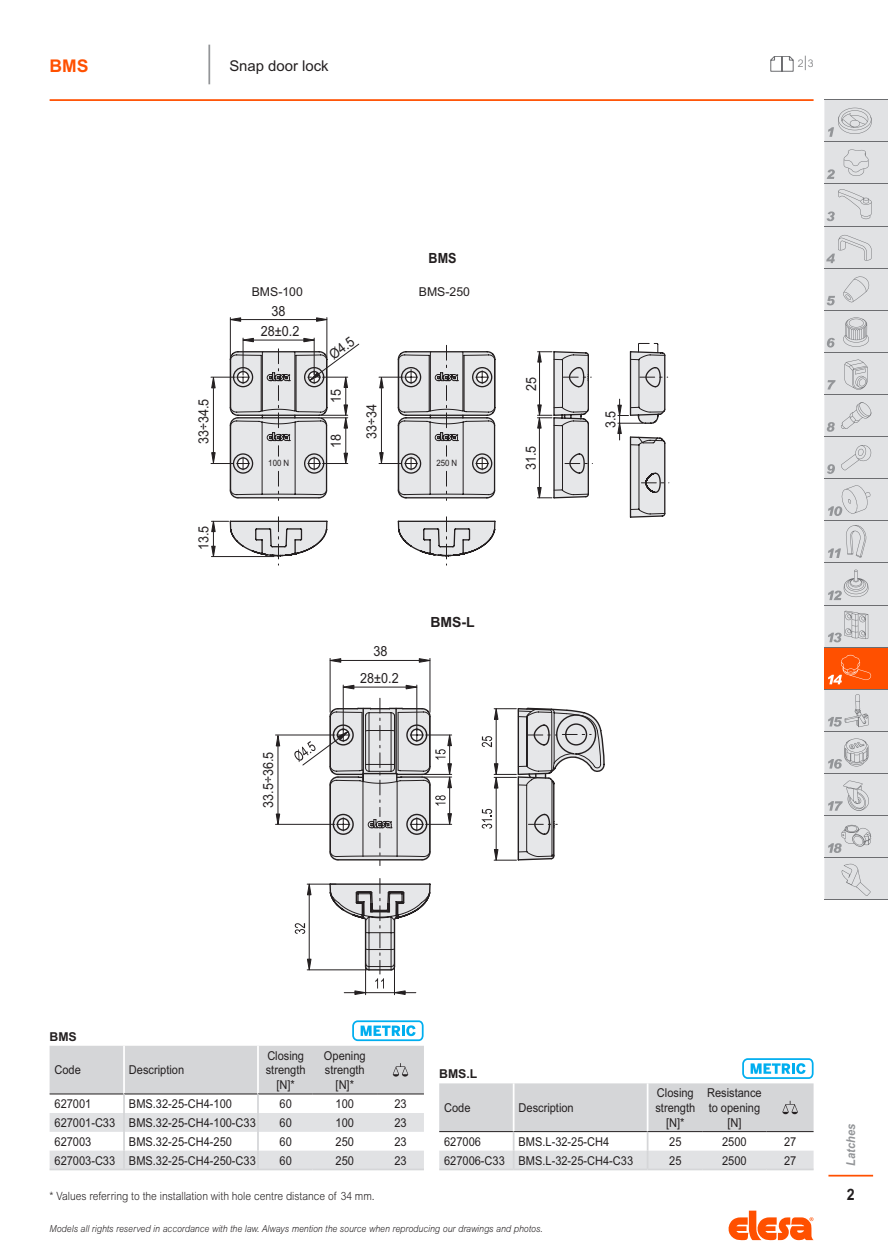
<style>
.page{position:relative;width:888px;height:1260px;background:#fff}
.page>*{position:absolute;margin:0;border:0;box-sizing:border-box;transform-origin:0 0}
.series_2P{font:700 17.5px "Arial MT Std";color:#ff5000}
.t1{font:700 15.75px "Arial MT Std";color:#231f20;scale:.9 1}
.subtitle{font:14.88px "Arial MT Std";color:#231f20}
.t2{font:14px "Arial";color:#231f20;scale:.9 1}
.t3{font:700 14px "Arial";color:#231f20}
.t4{font:700 14px "Arial";color:#231f20;scale:.9 1}
.code{font:12.25px "Arial MT Std";color:#231f20;scale:.9 1}
.bold_C{font:12.25px/14.7px "Arial MT Std";color:#231f20;scale:.9 1}
.normal_C{font:12.25px "Arial MT Std";color:#231f20;scale:.9 1}
.bold_L{font:12.25px "Arial MT Std";color:#231f20;scale:.9 1}
.t5{font:12.25px "Arial";color:#231f20}
.execution_title{font:700 12.25px "Arial MT Std";color:#231f20}
.t6{font:italic 700 12.25px "Arial MT Std";color:#939598;scale:.9 1}
.description{font:300 11.38px "Arial MT Std";color:#231f20;scale:.9 1}
.EG_next_page{font:300 10.5px "Arial MT Std";color:#6c6d70}
.t7{font:italic 300 9.62px "Arial MT Std";color:#231f20;scale:.9 1}
.t8{font:8.75px "Arial";color:#231f20;scale:.9 1}
.s1{font-size:15.75px}
</style>
<div class="page">
<svg style="left:728px;top:1211px;width:86px;height:29px"></svg>
<hr style="left:828px;top:1175px;width:45px;height:2px;background:#ff5000">
<hr style="left:50px;top:99px;width:764px;height:2px;background:#ff5000">
<div style="left:824px;top:100px;width:64px;height:800px;background:#e1e2e4"></div>
<div style="left:824px;top:647px;width:64px;height:42px;background:#ff5000"></div>
<hr style="left:824px;top:99px;width:64px;height:1px;background:#6c6d70">
<hr style="left:824px;top:141px;width:64px;height:1px;background:#6c6d70">
<hr style="left:824px;top:183px;width:64px;height:1px;background:#6c6d70">
<hr style="left:824px;top:226px;width:64px;height:1px;background:#6c6d70">
<hr style="left:824px;top:268px;width:64px;height:1px;background:#6c6d70">
<hr style="left:824px;top:310px;width:64px;height:1px;background:#6c6d70">
<hr style="left:824px;top:352px;width:64px;height:1px;background:#6c6d70">
<hr style="left:824px;top:394px;width:64px;height:1px;background:#6c6d70">
<hr style="left:824px;top:436px;width:64px;height:1px;background:#6c6d70">
<hr style="left:824px;top:478px;width:64px;height:1px;background:#6c6d70">
<hr style="left:824px;top:520px;width:64px;height:1px;background:#6c6d70">
<hr style="left:824px;top:563px;width:64px;height:1px;background:#6c6d70">
<hr style="left:824px;top:605px;width:64px;height:1px;background:#6c6d70">
<hr style="left:824px;top:647px;width:64px;height:1px;background:#6c6d70">
<hr style="left:824px;top:689px;width:64px;height:1px;background:#6c6d70">
<hr style="left:824px;top:731px;width:64px;height:1px;background:#6c6d70">
<hr style="left:824px;top:773px;width:64px;height:1px;background:#6c6d70">
<hr style="left:824px;top:815px;width:64px;height:1px;background:#6c6d70">
<hr style="left:824px;top:857px;width:64px;height:1px;background:#6c6d70">
<hr style="left:824px;top:900px;width:64px;height:1px;background:#6c6d70">
<svg style="left:827px;top:169px;width:8px;height:10px"></svg>
<svg style="left:827px;top:296px;width:8px;height:9px"></svg>
<svg style="left:827px;top:338px;width:8px;height:10px"></svg>
<svg style="left:827px;top:380px;width:9px;height:10px"></svg>
<svg style="left:827px;top:422px;width:8px;height:10px"></svg>
<svg style="left:827px;top:464px;width:8px;height:10px"></svg>
<svg style="left:843px;top:317px;width:26px;height:30px"></svg>
<svg style="left:844px;top:359px;width:24px;height:31px"></svg>
<svg style="left:841px;top:402px;width:30px;height:27px"></svg>
<svg style="left:841px;top:444px;width:30px;height:26px"></svg>
<svg style="left:828px;top:570px;width:40px;height:30px"></svg>
<svg style="left:828px;top:611px;width:40px;height:31px"></svg>
<svg style="left:828px;top:484px;width:43px;height:32px"></svg>
<svg style="left:828px;top:694px;width:40px;height:33px"></svg>
<svg style="left:828px;top:655px;width:43px;height:29px"></svg>
<svg style="left:828px;top:739px;width:40px;height:30px"></svg>
<svg style="left:828px;top:781px;width:41px;height:30px"></svg>
<svg style="left:844px;top:149px;width:24px;height:27px"></svg>
<svg style="left:827px;top:189px;width:45px;height:32px"></svg>
<svg style="left:826px;top:235px;width:46px;height:28px"></svg>
<svg style="left:828px;top:108px;width:44px;height:29px"></svg>
<svg style="left:843px;top:275px;width:26px;height:27px"></svg>
<svg style="left:828px;top:525px;width:39px;height:33px"></svg>
<svg style="left:828px;top:825px;width:43px;height:28px"></svg>
<svg style="left:839px;top:863px;width:32px;height:33px"></svg>
<svg style="left:770px;top:56px;width:23px;height:16px"></svg>
<hr style="left:208px;top:45px;width:2px;height:39px;background:#939598">
<hr style="left:50px;top:1169px;width:74px;height:1px;background:#d5d6d8">
<hr style="left:124px;top:1169px;width:134px;height:1px;background:#d5d6d8">
<hr style="left:258px;top:1169px;width:55px;height:1px;background:#d5d6d8">
<hr style="left:313px;top:1169px;width:64px;height:1px;background:#d5d6d8">
<hr style="left:377px;top:1169px;width:47px;height:1px;background:#d5d6d8">
<hr style="left:439px;top:1169px;width:75px;height:1px;background:#d5d6d8">
<hr style="left:514px;top:1169px;width:134px;height:1px;background:#d5d6d8">
<hr style="left:648px;top:1169px;width:54px;height:1px;background:#d5d6d8">
<hr style="left:702px;top:1169px;width:65px;height:1px;background:#d5d6d8">
<hr style="left:767px;top:1169px;width:47px;height:1px;background:#d5d6d8">
<svg style="left:617px;top:343px;width:52px;height:175px"></svg>
<svg style="left:211px;top:317px;width:381px;height:248px"></svg>
<svg style="left:294px;top:658px;width:310px;height:337px"></svg>
<svg style="left:275px;top:734px;width:6px;height:13px"></svg>
<svg style="left:275px;top:813px;width:6px;height:12px"></svg>
<hr style="left:276px;top:824px;width:59px;height:1px;background:#231f20">
<hr style="left:276px;top:735px;width:59px;height:1px;background:#231f20">
<hr style="left:278px;top:745px;width:1px;height:71px;background:#231f20">
<svg style="left:439px;top:1058px;width:375px;height:111px"></svg>
<svg style="left:50px;top:1020px;width:374px;height:149px"></svg>
<p class="series_2P" style="left:50px;top:55px;width:40px">BMS</p>
<p class="subtitle" style="left:229px;top:57px;width:101px">Snap door lock</p>
<p class="EG_next_page" style="left:798px;top:57px;width:17px">2<span class="s1">|</span>3</p>
<p class="t4" style="left:429px;top:248px;width:33px">BMS</p>
<p class="t5" style="left:252px;top:283px;width:53px">BMS-100</p>
<p class="t5" style="left:419px;top:283px;width:53px">BMS-250</p>
<p class="t2" style="left:194px;top:444px;width:52px;rotate:-90deg">33÷34.5</p>
<p class="t2" style="left:194px;top:550px;width:29px;rotate:-90deg">13.5</p>
<p class="t2" style="left:272px;top:302px;width:17px">38</p>
<p class="t2" style="left:261px;top:322px;width:44px">28±0.2</p>
<p class="t8" style="left:268px;top:457px;width:25px">100 N</p>
<p class="t2" style="left:325px;top:348px;width:32px;rotate:-37deg">Ø4.5</p>
<p class="t2" style="left:326px;top:403px;width:17px;rotate:-90deg">15</p>
<p class="t2" style="left:326px;top:448px;width:17px;rotate:-90deg">18</p>
<p class="t2" style="left:362px;top:439px;width:40px;rotate:-90deg">33÷34</p>
<p class="t8" style="left:436px;top:457px;width:25px">250 N</p>
<p class="t2" style="left:522px;top:391px;width:17px;rotate:-90deg">25</p>
<p class="t2" style="left:521px;top:470px;width:29px;rotate:-90deg">31.5</p>
<p class="t2" style="left:258px;top:808px;width:64px;rotate:-90deg">33.5÷36.5</p>
<p class="t2" style="left:373px;top:642px;width:17px">38</p>
<p class="t2" style="left:360px;top:668px;width:44px">28±0.2</p>
<p class="t3" style="left:430px;top:612px;width:46px">BMS-L</p>
<p class="t2" style="left:601px;top:428px;width:21px;rotate:-90deg">3.5</p>
<p class="execution_title" style="left:50px;top:1029px;width:29px">BMS</p>
<p class="bold_L" style="left:55px;top:1063px;width:31px">Code</p>
<p class="bold_L" style="left:129px;top:1063px;width:63px">Description</p>
<p class="bold_C" style="left:266px;top:1048px;width:46px">Closing strength</p>
<p class="bold_C" style="left:277px;top:1077px;width:22px">[N]*</p>
<p class="bold_C" style="left:324px;top:1048px;width:48px">Opening strength</p>
<p class="bold_C" style="left:336px;top:1077px;width:22px">[N]*</p>
<p class="code" style="left:55px;top:1097px;width:42px">627001</p>
<p class="code" style="left:129px;top:1097px;width:116px">BMS.32-25-CH4-100</p>
<p class="normal_C" style="left:280px;top:1097px;width:15px">60</p>
<p class="normal_C" style="left:336px;top:1097px;width:22px">100</p>
<p class="normal_C" style="left:394px;top:1097px;width:15px">23</p>
<p class="code" style="left:55px;top:1116px;width:69px">627001-C33</p>
<p class="code" style="left:129px;top:1116px;width:142px">BMS.32-25-CH4-100-C33</p>
<p class="normal_C" style="left:280px;top:1116px;width:15px">60</p>
<p class="normal_C" style="left:336px;top:1116px;width:22px">100</p>
<p class="normal_C" style="left:394px;top:1116px;width:15px">23</p>
<p class="code" style="left:55px;top:1134px;width:42px">627003</p>
<p class="code" style="left:129px;top:1134px;width:116px">BMS.32-25-CH4-250</p>
<p class="normal_C" style="left:280px;top:1134px;width:15px">60</p>
<p class="normal_C" style="left:336px;top:1134px;width:22px">250</p>
<p class="normal_C" style="left:394px;top:1134px;width:15px">23</p>
<p class="code" style="left:55px;top:1153px;width:69px">627003-C33</p>
<p class="code" style="left:129px;top:1153px;width:142px">BMS.32-25-CH4-250-C33</p>
<p class="normal_C" style="left:280px;top:1153px;width:15px">60</p>
<p class="normal_C" style="left:336px;top:1153px;width:22px">250</p>
<p class="normal_C" style="left:394px;top:1153px;width:15px">23</p>
<p class="description" style="left:50px;top:1190px;width:363px">* Values referring to the installation with hole centre distance of 34 mm.</p>
<p class="execution_title" style="left:439px;top:1067px;width:40px">BMS.L</p>
<p class="bold_L" style="left:444px;top:1101px;width:31px">Code</p>
<p class="bold_L" style="left:519px;top:1101px;width:63px">Description</p>
<p class="bold_C" style="left:655px;top:1086px;width:46px">Closing strength</p>
<p class="bold_C" style="left:666px;top:1115px;width:22px">[N]*</p>
<p class="bold_C" style="left:707px;top:1086px;width:62px">Resistance to opening</p>
<p class="bold_C" style="left:727px;top:1115px;width:17px">[N]</p>
<p class="code" style="left:444px;top:1134px;width:42px">627006</p>
<p class="code" style="left:519px;top:1134px;width:102px">BMS.L-32-25-CH4</p>
<p class="normal_C" style="left:669px;top:1134px;width:15px">25</p>
<p class="normal_C" style="left:722px;top:1134px;width:29px">2500</p>
<p class="normal_C" style="left:784px;top:1134px;width:15px">27</p>
<p class="code" style="left:444px;top:1153px;width:69px">627006-C33</p>
<p class="code" style="left:519px;top:1153px;width:129px">BMS.L-32-25-CH4-C33</p>
<p class="normal_C" style="left:669px;top:1153px;width:15px">25</p>
<p class="normal_C" style="left:722px;top:1153px;width:29px">2500</p>
<p class="normal_C" style="left:784px;top:1153px;width:15px">27</p>
<p class="t7" style="left:50px;top:1224px;width:549px">Models all rights reserved in accordance with the law. Always mention the source when reproducing our drawings and photos.</p>
<p class="t6" style="left:844px;top:1166px;width:48px;rotate:-90deg">Latches</p>
<p class="t1" style="left:847px;top:1186px;width:10px">2</p>
</div>
